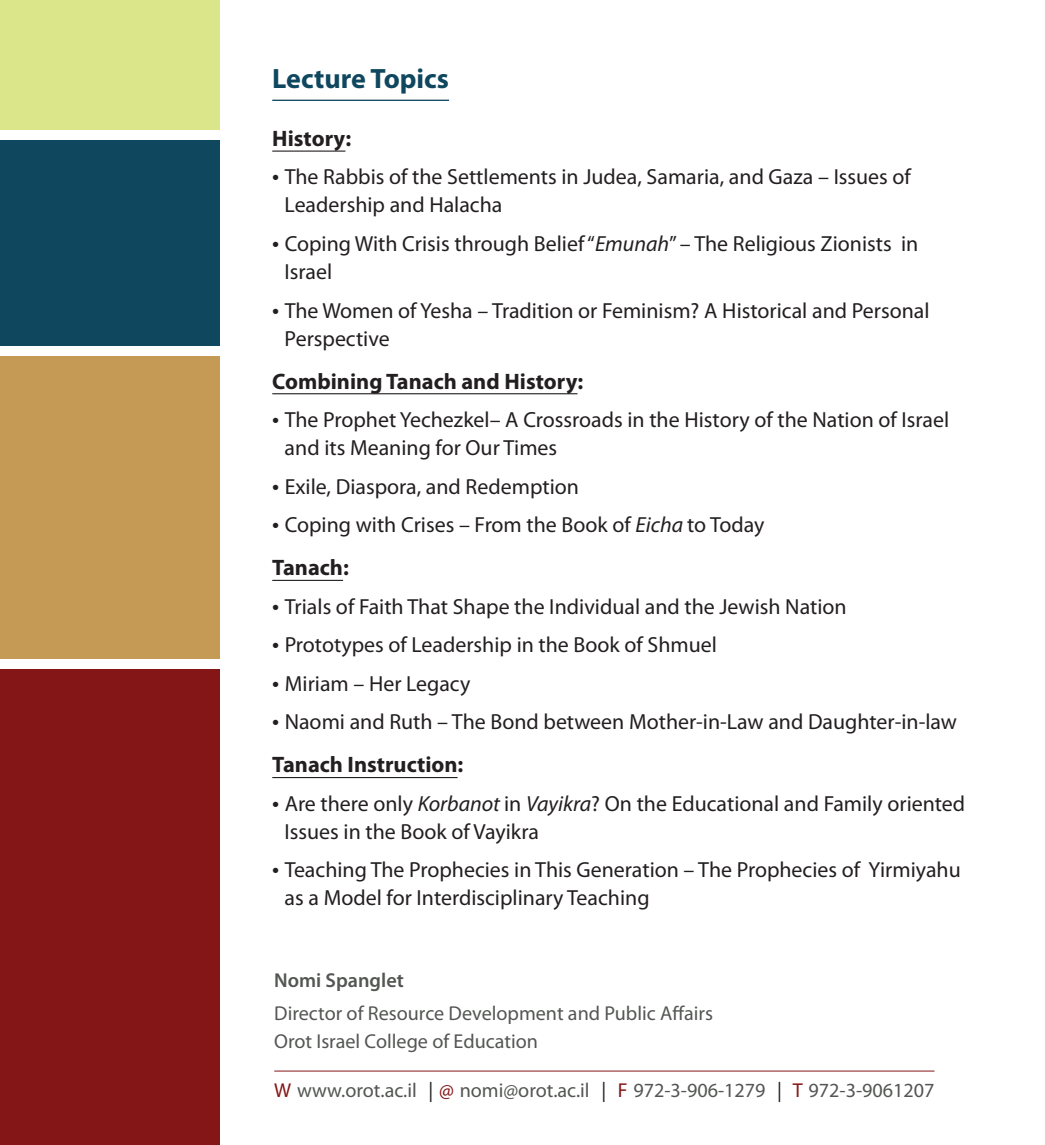
<style>
.page{position:relative;width:1045px;height:1145px;background:#fff}
.page>*{position:absolute;margin:0;border:0;box-sizing:border-box;transform-origin:0 0}
.תת_כותרת_פרוייקט_אנג{font:700 28px "Myriad Pro";color:#0f475f}
.t1{font:25.2px "Myriad Pro";color:#231f20}
.t2{font:700 22.4px "Myriad Pro";color:#231f20}
.t3{font:21.88px "Myriad Pro";color:#231f20}
.תוכן_פרוייקט_אנגלית{font:20.12px "Myriad Pro";color:#535653}
.תוכן_פרוייקט_אנגלית-2{font:600 20.12px "Myriad Pro";color:#535653}
.תוכן_פרוייקט_אנגלית-3{font:20.12px "Myriad Pro";color:#231f20}
.s1{font-style:italic}
.s2{color:#841617}
.s3{color:#231f20}
</style>
<div class="page">
<hr style="left:274px;top:1070px;width:660px;height:1px;background:#841617">
<hr style="left:272px;top:100px;width:177px;height:1px;background:#0f475f">
<hr style="left:272px;top:150px;width:73px;height:2px;background:#231f20">
<hr style="left:272px;top:393px;width:305px;height:1px;background:#231f20">
<hr style="left:272px;top:579px;width:71px;height:2px;background:#231f20">
<hr style="left:272px;top:776px;width:185px;height:2px;background:#231f20">
<div style="left:0;top:140px;width:220px;height:206px;background:#0f475f"></div>
<div style="left:0;top:356px;width:220px;height:302px;background:#c49a54"></div>
<div style="left:0;top:0;width:220px;height:130px;background:#dbe589"></div>
<div style="left:0;top:668px;width:220px;height:476px;background:#841617"></div>
<p class="תת_כותרת_פרוייקט_אנג" style="left:272px;top:60px;width:178px">Lecture Topics</p>
<p class="t2" style="left:272px;top:124px;width:80px">History:</p>
<p class="t3" style="left:284px;top:163px;width:627px">The Rabbis of the Settlements in Judea, Samaria, and Gaza – Issues of</p>
<p class="t1" style="left:272px;top:160px;width:9px">•</p>
<p class="t3" style="left:284px;top:191px;width:219px">Leadership and Halacha</p>
<p class="t3" style="left:284px;top:230px;width:635px">Coping With Crisis through Belief“<span class="s1">Emunah</span>” – The Religious Zionists in</p>
<p class="t1" style="left:272px;top:227px;width:9px">•</p>
<p class="t3" style="left:284px;top:258px;width:49px">Israel</p>
<p class="t3" style="left:284px;top:297px;width:646px">The Women of Yesha – Tradition or Feminism? A Historical and Personal</p>
<p class="t1" style="left:272px;top:293px;width:9px">•</p>
<p class="t3" style="left:284px;top:325px;width:106px">Perspective</p>
<p class="t2" style="left:272px;top:366px;width:312px">Combining Tanach and History:</p>
<p class="t3" style="left:284px;top:406px;width:666px">The Prophet Yechezkel– A Crossroads in the History of the Nation of Israel</p>
<p class="t1" style="left:272px;top:403px;width:9px">•</p>
<p class="t3" style="left:284px;top:434px;width:274px">and its Meaning for Our Times</p>
<p class="t3" style="left:284px;top:472px;width:296px">Exile, Diaspora, and Redemption</p>
<p class="t1" style="left:272px;top:469px;width:9px">•</p>
<p class="t3" style="left:284px;top:511px;width:481px">Coping with Crises – From the Book of <span class="s1">Eicha</span> to Today</p>
<p class="t1" style="left:272px;top:508px;width:9px">•</p>
<p class="t2" style="left:272px;top:553px;width:78px">Tanach:</p>
<p class="t3" style="left:284px;top:592px;width:563px">Trials of Faith That Shape the Individual and the Jewish Nation</p>
<p class="t1" style="left:272px;top:589px;width:9px">•</p>
<p class="t3" style="left:284px;top:631px;width:433px">Prototypes of Leadership in the Book of Shmuel</p>
<p class="t1" style="left:272px;top:628px;width:9px">•</p>
<p class="t3" style="left:284px;top:669px;width:187px">Miriam – Her Legacy</p>
<p class="t1" style="left:272px;top:666px;width:9px">•</p>
<p class="t3" style="left:284px;top:708px;width:673px">Naomi and Ruth – The Bond between Mother i n- -Law and Daughter i n- -law</p>
<p class="t1" style="left:272px;top:705px;width:9px">•</p>
<p class="t2" style="left:272px;top:750px;width:193px">Tanach Instruction:</p>
<p class="t3" style="left:284px;top:789px;width:682px">Are there only <span class="s1">Korbanot</span> in <span class="s1">Vayikra</span>? On the Educational and Family oriented</p>
<p class="t1" style="left:272px;top:786px;width:9px">•</p>
<p class="t3" style="left:284px;top:817px;width:256px">Issues in the Book of Vayikra</p>
<p class="t3" style="left:284px;top:856px;width:677px">Teaching The Prophecies in This Generation – The Prophecies of Yirmiyahu</p>
<p class="t1" style="left:272px;top:853px;width:9px">•</p>
<p class="t3" style="left:284px;top:884px;width:366px">as a Model for Interdisciplinary Teaching</p>
<p class="תוכן_פרוייקט_אנגלית-2" style="left:274px;top:967px;width:131px">Nomi Spanglet</p>
<p class="תוכן_פרוייקט_אנגלית" style="left:274px;top:1000px;width:440px">Director of Resource Development and Public Affairs</p>
<p class="תוכן_פרוייקט_אנגלית" style="left:274px;top:1028px;width:265px">Orot Israel College of Education</p>
<p class="תוכן_פרוייקט_אנגלית" style="left:274px;top:1077px;width:144px"><span class="s2">W</span> www.orot.ac i l.</p>
<p class="תוכן_פרוייקט_אנגלית" style="left:428px;top:1077px;width:163px"><span class="s3">|</span> <span class="s2">@</span> nomi@orot.ac i l.</p>
<p class="תוכן_פרוייקט_אנגלית-3" style="left:601px;top:1077px;width:6px">|</p>
<p class="תוכן_פרוייקט_אנגלית" style="left:617px;top:1077px;width:149px"><span class="s2">F</span> 972-3-906-1279</p>
<p class="תוכן_פרוייקט_אנגלית-3" style="left:777px;top:1077px;width:6px">|</p>
<p class="תוכן_פרוייקט_אנגלית" style="left:792px;top:1077px;width:143px"><span class="s2">T</span> 972-3-9061207</p>
</div>
